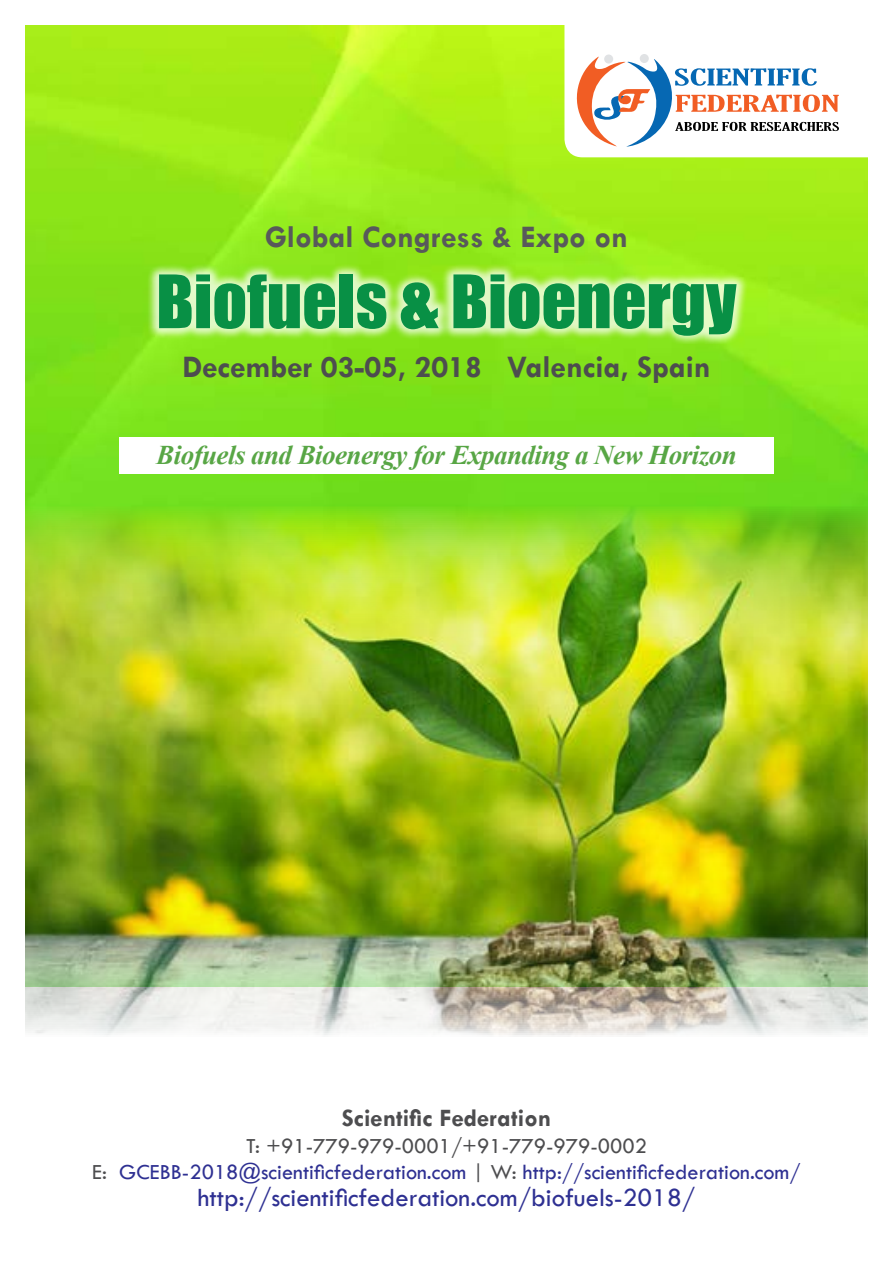
<style>
.page{position:relative;width:893px;height:1263px;background:#fff}
.page>*{position:absolute;margin:0;border:0;box-sizing:border-box;transform-origin:0 0}
.t1{font:67.95px "Impact";color:#089045}
.t2{font:700 31.65px "Tw Cen";color:#4d4d4f}
.t3{font:700 31.65px "Tw Cen";color:#58595b}
.t4{font:italic 700 27px "Times New Roman";letter-spacing:-.02em;color:#58a645}
.t5{font:26.7px "Tw Cen";color:#2e3092}
.t6{font:700 25.2px "Tw Cen";color:#4d4d4f}
.t7{font:22.35px/26.7px "Tw Cen";color:#2e3092}
.t8{font:22.35px "Tw Cen";color:#4d4d4f}
.s1{color:#4d4d4f}
</style>
<div class="page">
<img style="left:26px;top:26px;width:841px;height:480px">
<div style="left:119px;top:437px;width:655px;height:37px;background:#fff"></div>
<svg style="left:564px;top:25px;width:303px;height:132px"></svg>
<div style="left:573px;top:50px;width:269px;height:100px;background:#fff"></div>
<div style="left:604px;top:55px;width:9px;height:9px;background:#e0e2e4;border-radius:50%"></div>
<div style="left:640px;top:54px;width:9px;height:9px;background:#e0e2e4;border-radius:50%"></div>
<svg style="left:577px;top:57px;width:262px;height:90px"></svg>
<div style="left:147px;top:264px;width:601px;height:80px;background:#fff;opacity:.75"></div>
<img style="left:26px;top:506px;width:841px;height:531px">
<h2 class="t3" style="left:265px;top:218px;width:364px">Global Congress &amp; Expo on</h2>
<h1 class="t1" style="left:156px;top:249px;width:582px">Biofuels &amp; Bioenergy</h1>
<h2 class="t2" style="left:182px;top:348px;width:301px">December 03-05, 2018</h2>
<h2 class="t2" style="left:507px;top:348px;width:205px">Valencia, Spain</h2>
<p class="t4" style="left:156px;top:436px;width:582px">Biofuels and Bioenergy for Expanding a New Horizon</p>
<p class="t8" style="left:92px;top:1159px;width:16px">:E</p>
<p class="t6" style="left:342px;top:1103px;width:211px">Scientific Federation</p>
<p class="t7" style="left:119px;top:1132px;width:683px;text-indent:127px"><span class="s1">:T +91-779-979-0001/+91-779-979-0002<br></span>GCEBB-2018@scientificfederation.com <span class="s1">| W:</span> http://scientificfederation.com/</p>
<p class="t5" style="left:198px;top:1181px;width:499px">http://scientificfederation.com/biofuels-2018/</p>
</div>
